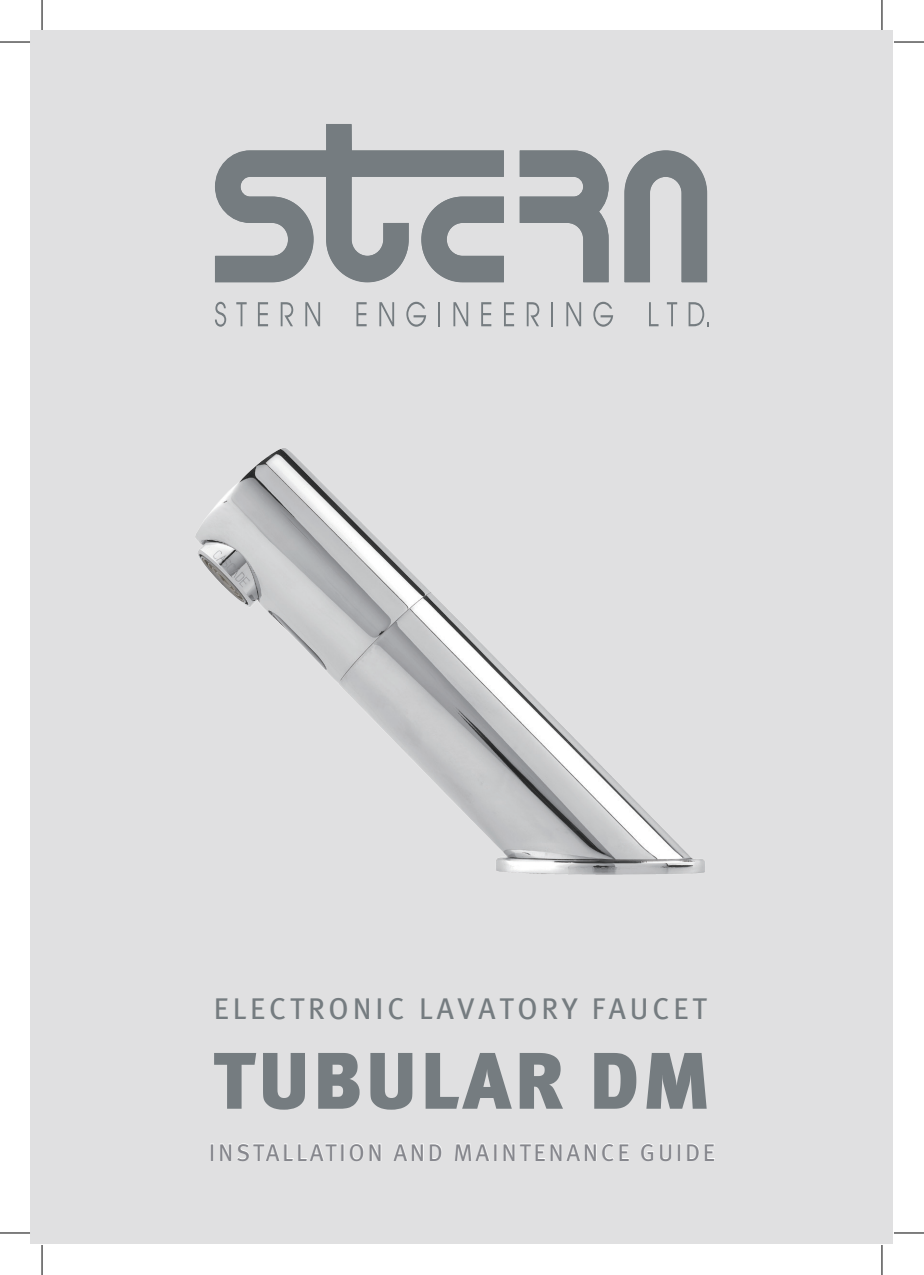
<style>
.page{position:relative;width:924px;height:1275px;background:#fff}
.page>*{position:absolute;margin:0;border:0;box-sizing:border-box;transform-origin:0 0}
.t1{font:80px "Meta Black Cyr LF";letter-spacing:.05em;color:#757c80}
.t2{font:30px "Meta Book Cyr LF";letter-spacing:.13em;color:#757c80}
.t3{font:24px "Meta Pro";letter-spacing:.11em;color:#86878d}
</style>
<div class="page">
<div style="left:31px;top:31px;width:861px;height:1213px;background:#e0e0e1"></div>
<svg style="left:215px;top:302px;width:11px;height:25px"></svg>
<svg style="left:236px;top:302px;width:10px;height:24px"></svg>
<svg style="left:258px;top:302px;width:10px;height:24px"></svg>
<svg style="left:280px;top:302px;width:13px;height:24px"></svg>
<svg style="left:305px;top:302px;width:15px;height:24px"></svg>
<svg style="left:356px;top:302px;width:10px;height:24px"></svg>
<svg style="left:379px;top:302px;width:15px;height:24px"></svg>
<svg style="left:406px;top:302px;width:20px;height:25px"></svg>
<hr style="left:438px;top:302px;width:2px;height:24px;background:#757c80">
<svg style="left:453px;top:302px;width:15px;height:24px"></svg>
<svg style="left:481px;top:302px;width:10px;height:24px"></svg>
<svg style="left:504px;top:302px;width:10px;height:24px"></svg>
<svg style="left:526px;top:302px;width:13px;height:24px"></svg>
<hr style="left:551px;top:302px;width:2px;height:24px;background:#757c80">
<svg style="left:566px;top:302px;width:15px;height:24px"></svg>
<svg style="left:593px;top:302px;width:20px;height:25px"></svg>
<svg style="left:649px;top:302px;width:9px;height:24px"></svg>
<svg style="left:666px;top:302px;width:11px;height:24px"></svg>
<svg style="left:688px;top:302px;width:20px;height:24px"></svg>
<svg style="left:215px;top:124px;width:491px;height:158px"></svg>
<svg style="left:211px;top:1144px;width:2px;height:16px"></svg>
<svg style="left:220px;top:1143px;width:123px;height:18px"></svg>
<svg style="left:349px;top:1143px;width:32px;height:18px"></svg>
<svg style="left:393px;top:1143px;width:49px;height:18px"></svg>
<svg style="left:454px;top:1143px;width:42px;height:18px"></svg>
<svg style="left:503px;top:1143px;width:126px;height:18px"></svg>
<svg style="left:641px;top:1143px;width:31px;height:18px"></svg>
<div style="left:677px;top:1144px;width:3px;height:16px;border:1px solid #fff"></div>
<svg style="left:687px;top:1143px;width:28px;height:18px"></svg>
<img style="left:195px;top:448px;width:510px;height:427px">
<hr style="left:0;top:42px;width:30px;height:1px;background:#000">
<hr style="left:893px;top:42px;width:30px;height:1px;background:#000">
<hr style="left:0;top:1232px;width:30px;height:1px;background:#000">
<hr style="left:893px;top:1232px;width:30px;height:1px;background:#000">
<hr style="left:42px;top:0;width:1px;height:30px;background:#000">
<hr style="left:42px;top:1245px;width:1px;height:30px;background:#000">
<hr style="left:881px;top:0;width:1px;height:30px;background:#000">
<hr style="left:881px;top:1245px;width:1px;height:30px;background:#000">
<p class="t2" style="left:214px;top:991px;width:494px">ELECTRONIC LAVATORY FAUCET</p>
<h1 class="t1" style="left:213px;top:1035px;width:498px">TUBULAR DM</h1>
<p class="t3" style="left:209px;top:1133px;width:507px">INSTALLATION AND MAINTENANCE GUIDE</p>
</div>
